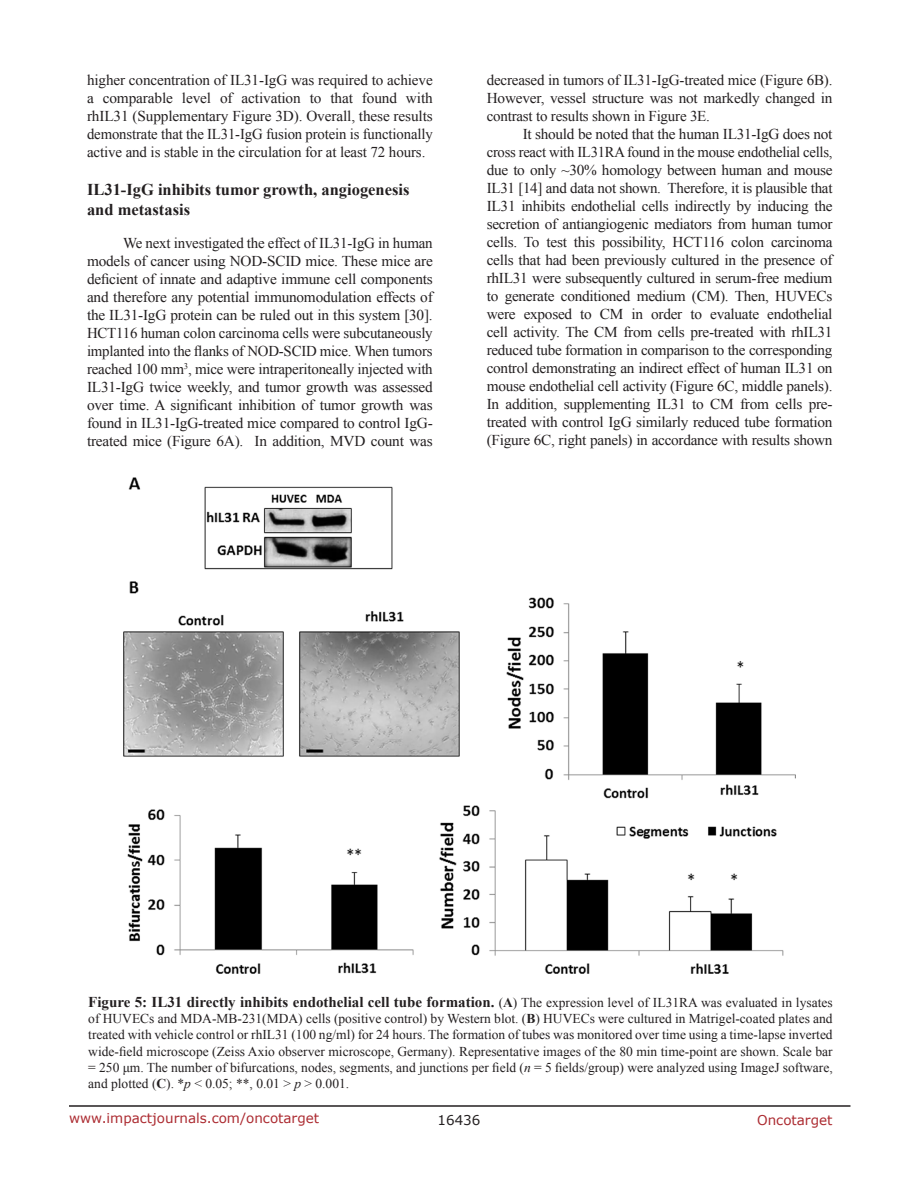
<style>
.page{position:relative;width:918px;height:1188px;background:#fff}
.page>*{position:absolute;margin:0;border:0;box-sizing:border-box;transform-origin:0 0}
.SubHeading_middle{font:700 16.5px/19.8px "Times New Roman";color:#231f20}
.BodyText{font:15px/18px "Times New Roman";letter-spacing:-.015em;color:#231f20;text-align:justify}
.FigureText{font:700 15px "Times New Roman";color:#231f20}
.FigureText-2{font:13.5px/16.2px "Times New Roman";color:#231f20;text-align:justify}
.t1{font:13.5px "Verdana";color:#ac2b31}
.t2{font:13.5px "Verdana";color:#231f20}
.s1{font-weight:400;font-size:13.5px}
.s2{font-size:13.5px}
.s3{font-weight:700}
.s4{font-style:italic}
</style>
<div class="page">
<hr style="left:69px;top:1105px;width:781px;height:2px;background:#231f20">
<img style="left:124px;top:478px;width:672px;height:496px">
<p class="BodyText" style="left:87px;top:71px;width:347px">higher concentration of IL31-IgG was required to achieve a comparable level of activation to that found with rhIL31 (Supplementary Figure 3D). Overall, these results demonstrate that the IL31-IgG fusion protein is functionally active and is stable in the circulation for at least 72 hours.</p>
<p class="SubHeading_middle" style="left:87px;top:179px;width:324px">IL31-IgG inhibits tumor growth, angiogenesis and metastasis</p>
<p class="BodyText" style="left:87px;top:234px;width:347px;text-indent:36px">We next investigated the effect of IL31-IgG in human models of cancer using NOD-SCID mice. These mice are deficient of innate and adaptive immune cell components and therefore any potential immunomodulation effects of the IL31-IgG protein can be ruled out in this system [30].<br>HCT116 human colon carcinoma cells were subcutaneously implanted into the flanks of NOD-SCID mice. When tumors reached 100 mm<sup>3</sup>, mice were intraperitoneally injected with IL31-IgG twice weekly, and tumor growth was assessed over time. A significant inhibition of tumor growth was found in IL31-IgG-treated mice compared to control IgG&shy;treated mice (Figure 6A). In addition, MVD count was</p>
<p class="BodyText" style="left:487px;top:71px;width:347px">decreased in tumors of IL31-IgG-treated mice (Figure 6B).<br>However, vessel structure was not markedly changed in contrast to results shown in Figure 3E.</p>
<p class="BodyText" style="left:487px;top:125px;width:347px;text-indent:36px">It should be noted that the human IL31-IgG does not cross react with IL31RA found in the mouse endothelial cells, due to only ~30% homology between human and mouse IL31 [14] and data not shown. Therefore, it is plausible that IL31 inhibits endothelial cells indirectly by inducing the secretion of antiangiogenic mediators from human tumor cells. To test this possibility, HCT116 colon carcinoma cells that had been previously cultured in the presence of rhIL31 were subsequently cultured in serum-free medium to generate conditioned medium (CM). Then, HUVECs were exposed to CM in order to evaluate endothelial cell activity. The CM from cells pre-treated with rhIL31 reduced tube formation in comparison to the corresponding control demonstrating an indirect effect of human IL31 on mouse endothelial cell activity (Figure 6C, middle panels).<br>In addition, supplementing IL31 to CM from cells pre&shy;treated with control IgG similarly reduced tube formation (Figure 6C, right panels) in accordance with results shown</p>
<p class="FigureText" style="left:88px;top:992px;width:746px">Figure 5: IL31 directly inhibits endothelial cell tube formation. <span class="s1">(</span><span class="s2">A</span><span class="s1">) The expression level of IL31RA was evaluated in lysates</span></p>
<p class="FigureText-2" style="left:88px;top:1010px;width:746px">of HUVECs and MDA-MB-231(MDA) cells (positive control) by Western blot. (<span class="s3">B</span>) HUVECs were cultured in Matrigel-coated plates and treated with vehicle control or rhIL31 (100 ng/ml) for 24 hours. The formation of tubes was monitored over time using a time-lapse inverted wide-field microscope (Zeiss Axio observer microscope, Germany). Representative images of the 80 min time-point are shown. Scale bar = 250 μm. The number of bifurcations, nodes, segments, and junctions per field (<span class="s4">n</span> = 5 fields/group) were analyzed using ImageJ software, and plotted (<span class="s3">C</span>). *<span class="s4">p</span> &lt; 0.05; **, 0.01 &gt; <span class="s4">p</span> &gt; 0.001.</p>
<p class="t1" style="left:69px;top:1109px;width:252px">www.impactjournals.com/oncotarget</p>
<p class="t2" style="left:438px;top:1111px;width:44px">16436</p>
<p class="t1" style="left:757px;top:1111px;width:77px">Oncotarget</p>
</div>
